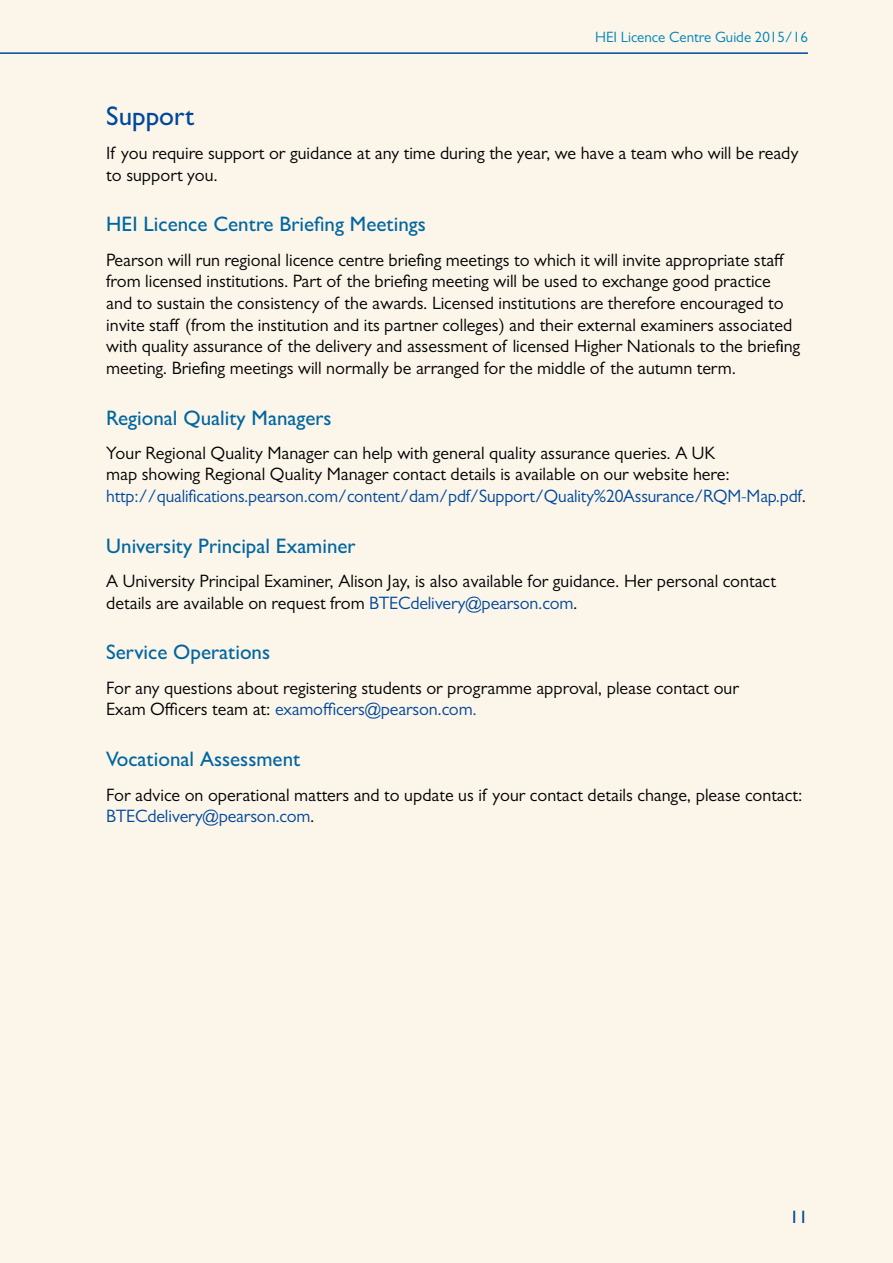
<style>
.page{position:relative;width:893px;height:1263px;background:#fbf5ea}
.page>*{position:absolute;margin:0;border:0;box-sizing:border-box;transform-origin:0 0}
.t1{font:500 27px "Gill Sans MT Pro";color:#00489a}
.t2{font:500 21px "Gill Sans MT Pro";color:#0066a0}
.t3{font:18px/21.6px "Gill Sans MT Pro";color:#000}
.t4{font:500 18px "Gill Sans MT Pro";color:#00489a}
.t5{font:15px "Gill Sans MT Pro";color:#0084b7}
.s1{color:#00489a}
</style>
<div class="page">
<hr style="left:0;top:52px;width:808px;height:2px;background:#00489a">
<p class="t5" style="left:595px;top:28px;width:214px">HEI Licence Centre Guide 2015/16</p>
<h1 class="t1" style="left:106px;top:100px;width:90px">Support</h1>
<p class="t3" style="left:106px;top:142px;width:694px">If you require support or guidance at any time during the year, we have a team who will be ready to support you.</p>
<p class="t2" style="left:106px;top:212px;width:321px">HEI Licence Centre Briefing Meetings</p>
<p class="t3" style="left:106px;top:249px;width:695px">Pearson will run regional licence centre briefing meetings to which it will invite appropriate staff from licensed institutions. Part of the briefing meeting will be used to exchange good practice and to sustain the consistency of the awards. Licensed institutions are therefore encouraged to invite staff (from the institution and its partner colleges) and their external examiners associated with quality assurance of the delivery and assessment of licensed Higher Nationals to the briefing meeting. Briefing meetings will normally be arranged for the middle of the autumn term.</p>
<p class="t2" style="left:106px;top:405px;width:227px">Regional Quality Managers</p>
<p class="t3" style="left:106px;top:442px;width:701px">Your Regional Quality Manager can help with general quality assurance queries. A UK<br>map showing Regional Quality Manager contact details is available on our website here: <span class="s1">http://qualifications.pearson.com/content/dam/pdf/Support/Quality%20Assurance/RQM-Map.pdf</span>.</p>
<p class="t2" style="left:106px;top:533px;width:251px">University Principal Examiner</p>
<p class="t3" style="left:106px;top:570px;width:671px">A University Principal Examiner, Alison Jay, is also available for guidance. Her personal contact details are available on request from <span class="s1">BTECdelivery@pearson.com</span>.</p>
<p class="t2" style="left:106px;top:640px;width:165px">Service Operations</p>
<p class="t3" style="left:106px;top:677px;width:634px">For any questions about registering students or programme approval, please contact our<br>Exam Officers team at: <span class="s1">examofficers@pearson.com.</span></p>
<p class="t2" style="left:106px;top:747px;width:196px">Vocational Assessment</p>
<p class="t3" style="left:106px;top:783px;width:698px">For advice on operational matters and to update us if your contact details change, please contact:<br><span class="s1">BTECdelivery@pearson.com</span>.</p>
<p class="t4" style="left:790px;top:1206px;width:19px">11</p>
</div>
